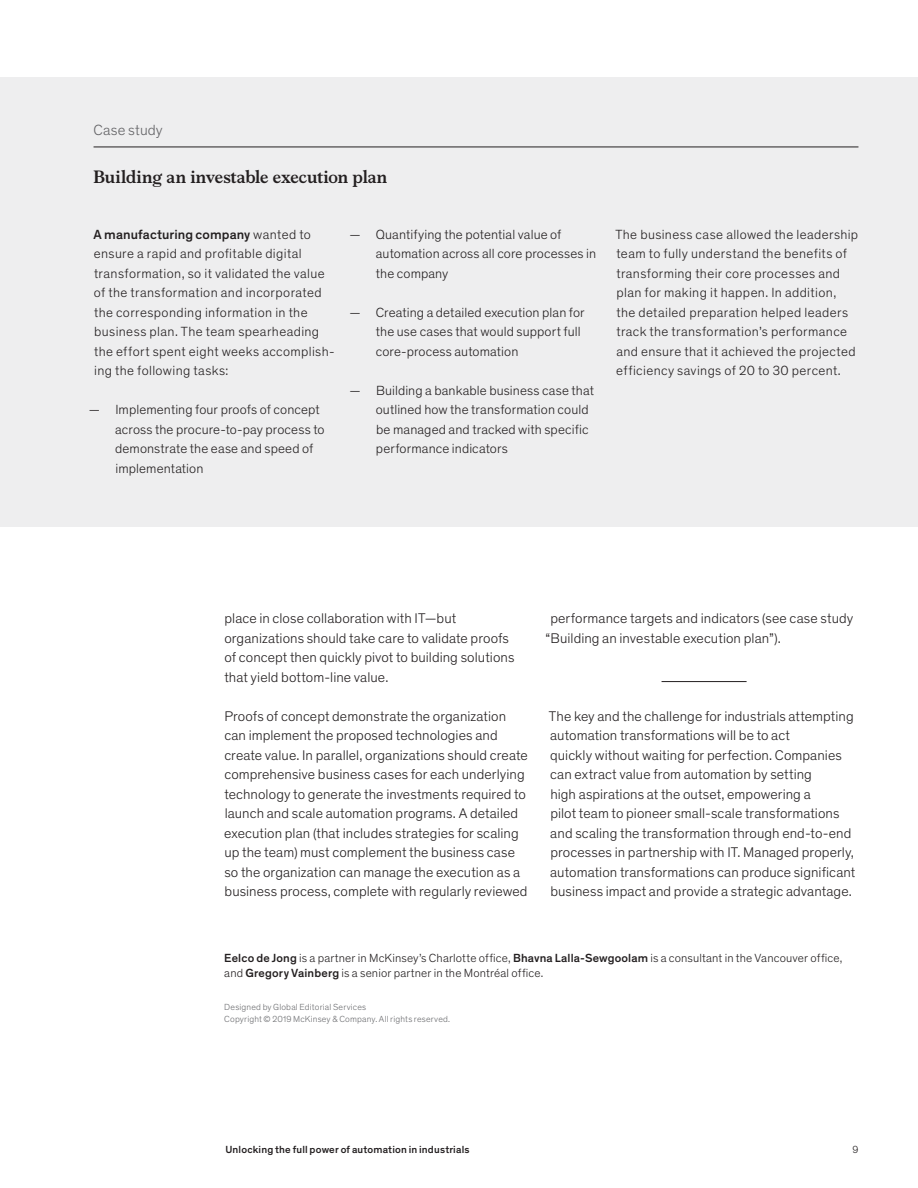
<style>
.page{position:relative;width:918px;height:1188px;background:#fff}
.page>*{position:absolute;margin:0;border:0;box-sizing:border-box;transform-origin:0 0}
.Sidebar_title{font:700 18px "Bower";letter-spacing:-.005em;color:#231f20}
.t1{font:300 15px "Theinhardt Pan";letter-spacing:.01em;color:#636366}
.Body_text{font:300 14.25px/19.5px "Theinhardt Pan";letter-spacing:.005em;color:#231f20}
.t2{font:300 13.5px/19.5px "Theinhardt Pan";letter-spacing:.02em;color:#231f20}
.Author_bios-end_of_a{font:300 12px/15px "Theinhardt Pan";letter-spacing:.01em;color:#231f20}
.t3{font:500 10.5px "Theinhardt Pan";letter-spacing:.015em;color:#231f20}
.t4{font:300 10.5px "Theinhardt Pan";color:#231f20}
.t5{font:300 9px "Theinhardt Pan";letter-spacing:.015em;color:#6c6d70}
.s1{font-weight:500}
</style>
<div class="page">
<hr style="left:662px;top:681px;width:85px;height:1px;background:#231f20">
<div style="left:0;top:77px;width:918px;height:450px;background:#eeeeef"></div>
<hr style="left:94px;top:147px;width:764px;height:1px;background:#231f20">
<p class="t1" style="left:94px;top:120px;width:71px">Case study</p>
<p class="Sidebar_title" style="left:94px;top:164px;width:295px">Building an investable execution plan</p>
<p class="t2" style="left:94px;top:224px;width:242px"><span class="s1">A manufacturing company</span> wanted to ensure a rapid and profitable digital transformation, so it validated the value of the transformation and incorporated the corresponding information in the business plan. The team spearheading the effort spent eight weeks accomplish&shy;ing the following tasks:</p>
<p class="t2" style="left:115px;top:399px;width:211px;text-indent:-26px">— Implementing four proofs of concept across the procure-to-pay process to demonstrate the ease and speed of implementation</p>
<p class="t2" style="left:376px;top:224px;width:222px;text-indent:-27px">— Quantifying the potential value of automation across all core processes in the company</p>
<p class="t2" style="left:376px;top:302px;width:210px;text-indent:-26px">— Creating a detailed execution plan for the use cases that would support full core-process automation</p>
<p class="t2" style="left:376px;top:380px;width:220px;text-indent:-26px">— Building a bankable business case that outlined how the transformation could be managed and tracked with specific performance indicators</p>
<p class="t2" style="left:615px;top:224px;width:244px">The business case allowed the leadership team to fully understand the benefits of transforming their core processes and plan for making it happen. In addition,<br>the detailed preparation helped leaders track the transformation’s performance and ensure that it achieved the projected efficiency savings of 20 to 30 percent.</p>
<p class="Body_text" style="left:224px;top:608px;width:292px">place in close collaboration with IT—but organizations should take care to validate proofs of concept then quickly pivot to building solutions that yield bottom-line value.</p>
<p class="Body_text" style="left:224px;top:706px;width:305px">Proofs of concept demonstrate the organization can implement the proposed technologies and create value. In parallel, organizations should create comprehensive business cases for each underlying technology to generate the investments required to launch and scale automation programs. A detailed execution plan (that includes strategies for scaling up the team) must complement the business case so the organization can manage the execution as a business process, complete with regularly reviewed</p>
<p class="Body_text" style="left:546px;top:608px;width:309px;text-indent:5px">performance targets and indicators (see case study “Building an investable execution plan”).</p>
<p class="Body_text" style="left:549px;top:706px;width:308px">The key and the challenge for industrials attempting automation transformations will be to act<br>quickly without waiting for perfection. Companies can extract value from automation by setting<br>high aspirations at the outset, empowering a<br>pilot team to pioneer small-scale transformations and scaling the transformation through end-to-end processes in partnership with IT. Managed properly, automation transformations can produce significant business impact and provide a strategic advantage.</p>
<p class="Author_bios-end_of_a" style="left:224px;top:950px;width:620px"><span class="s1">Eelco de Jong</span> is a partner in McKinsey’s Charlotte office, <span class="s1">Bhavna Lalla-Sewgoolam</span> is a consultant in the Vancouver office, and <span class="s1">Gregory Vainberg</span> is a senior partner in the Montréal office.</p>
<p class="t5" style="left:224px;top:1001px;width:144px">Designed by Global Editorial Services</p>
<p class="t5" style="left:224px;top:1013px;width:227px">Copyright © 2019 McKinsey &amp; Company. All rights reserved.</p>
<p class="t3" style="left:225px;top:1142px;width:246px">Unlocking the full power of automation in industrials</p>
<p class="t4" style="left:853px;top:1142px;width:7px">9</p>
</div>
